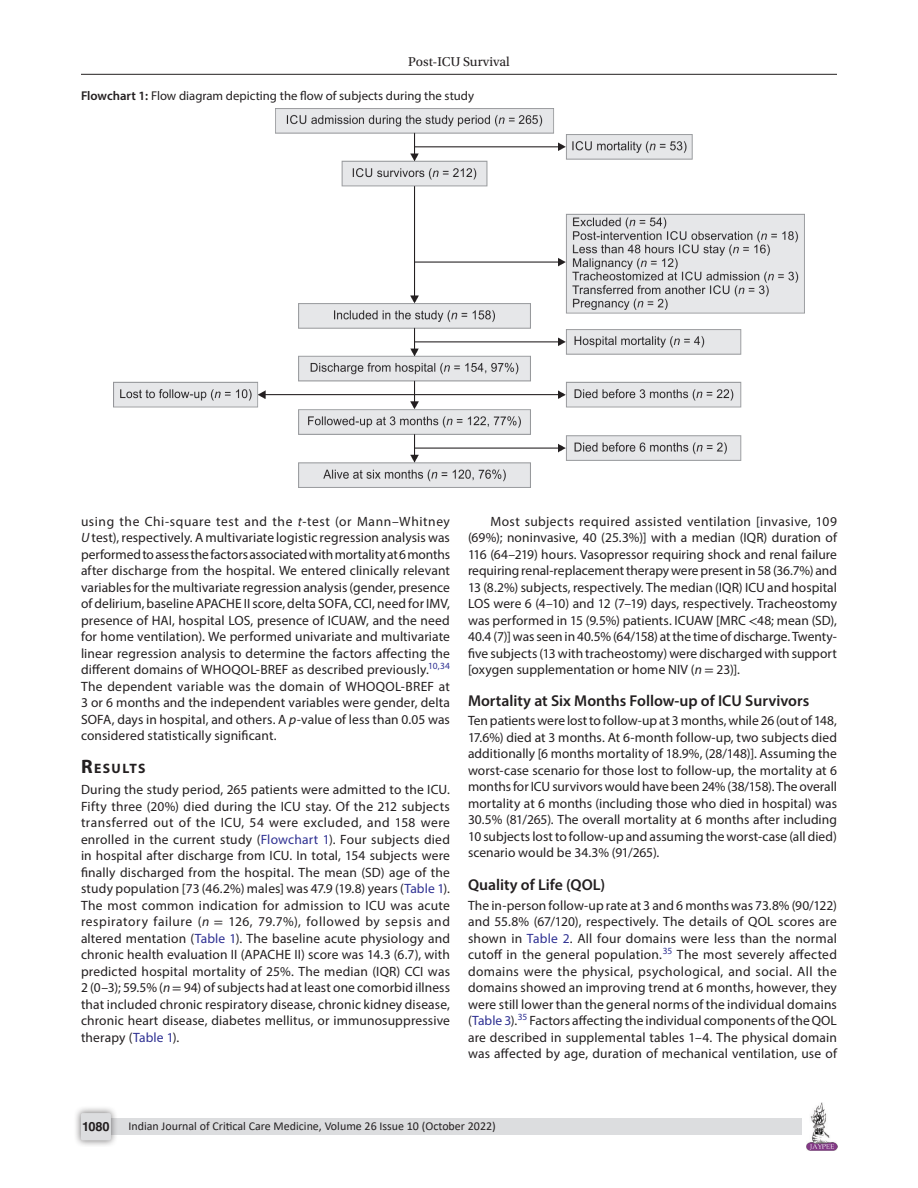
<style>
.page{position:relative;width:918px;height:1188px;background:#fff}
.page>*{position:absolute;margin:0;border:0;box-sizing:border-box;transform-origin:0 0}
.Head-2{font:600 15.75px "Myriad Pro";color:#231f20}
.Head-1{font:700 13.65px "Myriad Pro";letter-spacing:.105em;color:#231f20}
.Para-NoIndent{font:13.5px/16.5px "Myriad Pro";letter-spacing:.01em;color:#231f20;text-align:justify}
.Para-Indent{font:13.5px/16.5px "Myriad Pro";letter-spacing:.005em;color:#231f20;text-align:justify}
.t1{font:13.5px "Utopia Std";color:#231f20}
.FigCaption{font:12.75px "Myriad Pro";color:#231f20}
.t2{font:700 12.75px "Helvetica LT Std";color:#231f20}
.t3{font:12px "Calibri";color:#231f20}
.s1{font-weight:600}
.s2{font-style:italic}
.s3{font-size:19.5px}
.s4{color:#2e3092}
.s5{font-family:"STIX General"}
</style>
<div class="page">
<hr style="left:81px;top:74px;width:756px;height:1px;background:#231f20">
<img style="left:807px;top:1103px;width:30px;height:48px">
<div style="left:96px;top:1119px;width:706px;height:16px;background:#dcdddf"></div>
<div style="left:73px;top:1106px;width:45px;height:41px;background:#231f20;opacity:.61"></div>
<div style="left:81px;top:1113px;width:30px;height:27px;background:#dcdddf;border-radius:2px"></div>
<img style="left:113px;top:109px;width:692px;height:378px">
<p class="t1" style="left:408px;top:55px;width:103px">Post-ICU Survival</p>
<p class="FigCaption" style="left:81px;top:87px;width:395px"><span class="s1">Flowchart 1:</span> Flow diagram depicting the flow of subjects during the study</p>
<p class="Para-NoIndent" style="left:81px;top:513px;width:371px">using the Chi-square test and the <span class="s2">t</span>-test (or Mann–Whitney <span class="s2">U</span> test), respectively. A multivariate logistic regression analysis was performed to assess the factors associated with mortality at 6 months after discharge from the hospital. We entered clinically relevant variables for the multivariate regression analysis (gender, presence of delirium, baseline APACHE II score, delta SOFA, CCI, need for IMV, presence of HAI, hospital LOS, presence of ICUAW, and the need for home ventilation). We performed univariate and multivariate linear regression analysis to determine the factors affecting the different domains of WHOQOL-BREF as described previously.<sup>10,34<br></sup>The dependent variable was the domain of WHOQOL-BREF at 3 or 6 months and the independent variables were gender, delta SOFA, days in hospital, and others. A <span class="s2">p-</span>value of less than 0.05 was considered statistically significant.</p>
<p class="Head-1" style="left:81px;top:760px;width:66px"><span class="s3">R</span>ESULTS</p>
<p class="Para-NoIndent" style="left:81px;top:781px;width:371px">During the study period, 265 patients were admitted to the ICU.<br>Fifty three (20%) died during the ICU stay. Of the 212 subjects transferred out of the ICU, 54 were excluded, and 158 were enrolled in the current study (<span class="s4">Flowchart 1</span>). Four subjects died in hospital after discharge from ICU. In total, 154 subjects were finally discharged from the hospital. The mean (SD) age of the study population [73 (46.2%) males] was 47.9 (19.8) years (<span class="s4">Table 1</span>).<br>The most common indication for admission to ICU was acute respiratory failure (<span class="s2">n</span> <span class="s5">=</span> 126, 79.7%), followed by sepsis and altered mentation (<span class="s4">Table 1</span>). The baseline acute physiology and chronic health evaluation II (APACHE II) score was 14.3 (6.7), with predicted hospital mortality of 25%. The median (IQR) CCI was 2 (0–3); 59.5% (<span class="s2">n</span> <span class="s5">=</span> 94) of subjects had at least one comorbid illness that included chronic respiratory disease, chronic kidney disease, chronic heart disease, diabetes mellitus, or immunosuppressive therapy (<span class="s4">Table 1</span>).</p>
<p class="Para-Indent" style="left:468px;top:513px;width:371px;text-indent:22px">Most subjects required assisted ventilation [invasive, 109 (69%); noninvasive, 40 (25.3%)] with a median (IQR) duration of 116 (64–219) hours. Vasopressor requiring shock and renal failure requiring renal-replacement therapy were present in 58 (36.7%) and 13 (8.2%) subjects, respectively. The median (IQR) ICU and hospital LOS were 6 (4–10) and 12 (7–19) days, respectively. Tracheostomy was performed in 15 (9.5%) patients. ICUAW [MRC <span class="s5">&lt;</span>48; mean (SD), 40.4 (7)] was seen in 40.5% (64/158) at the time of discharge. Twenty&shy;five subjects (13 with tracheostomy) were discharged with support [oxygen supplementation or home NIV (<span class="s2">n</span> <span class="s5">=</span> 23)].</p>
<p class="Head-2" style="left:468px;top:691px;width:343px">Mortality at Six Months Follow-up of ICU Survivors</p>
<p class="Para-NoIndent" style="left:468px;top:712px;width:371px">Ten patients were lost to follow-up at 3 months, while 26 (out of 148, 17.6%) died at 3 months. At 6-month follow-up, two subjects died additionally [6 months mortality of 18.9%, (28/148)]. Assuming the worst-case scenario for those lost to follow-up, the mortality at 6 months for ICU survivors would have been 24% (38/158). The overall mortality at 6 months (including those who died in hospital) was 30.5% (81/265). The overall mortality at 6 months after including 10 subjects lost to follow-up and assuming the worst-case (all died) scenario would be 34.3% (91/265).</p>
<p class="Head-2" style="left:468px;top:875px;width:139px">Quality of Life (QOL)</p>
<p class="Para-NoIndent" style="left:468px;top:897px;width:371px">The in-person follow-up rate at 3 and 6 months was 73.8% (90/122) and 55.8% (67/120), respectively. The details of QOL scores are shown in <span class="s4">Table 2</span>. All four domains were less than the normal cutoff in the general population.<sup>35</sup> The most severely affected domains were the physical, psychological, and social. All the domains showed an improving trend at 6 months, however, they were still lower than the general norms of the individual domains (<span class="s4">Table 3</span>).<sup>35</sup> Factors affecting the individual components of the QOL are described in supplemental tables 1–4. The physical domain was affected by age, duration of mechanical ventilation, use of</p>
<p class="t2" style="left:82px;top:1119px;width:29px">1080</p>
<p class="t3" style="left:128px;top:1117px;width:369px">Indian Journal of Critical Care Medicine, Volume 26 Issue 10 (October 2022)</p>
</div>
